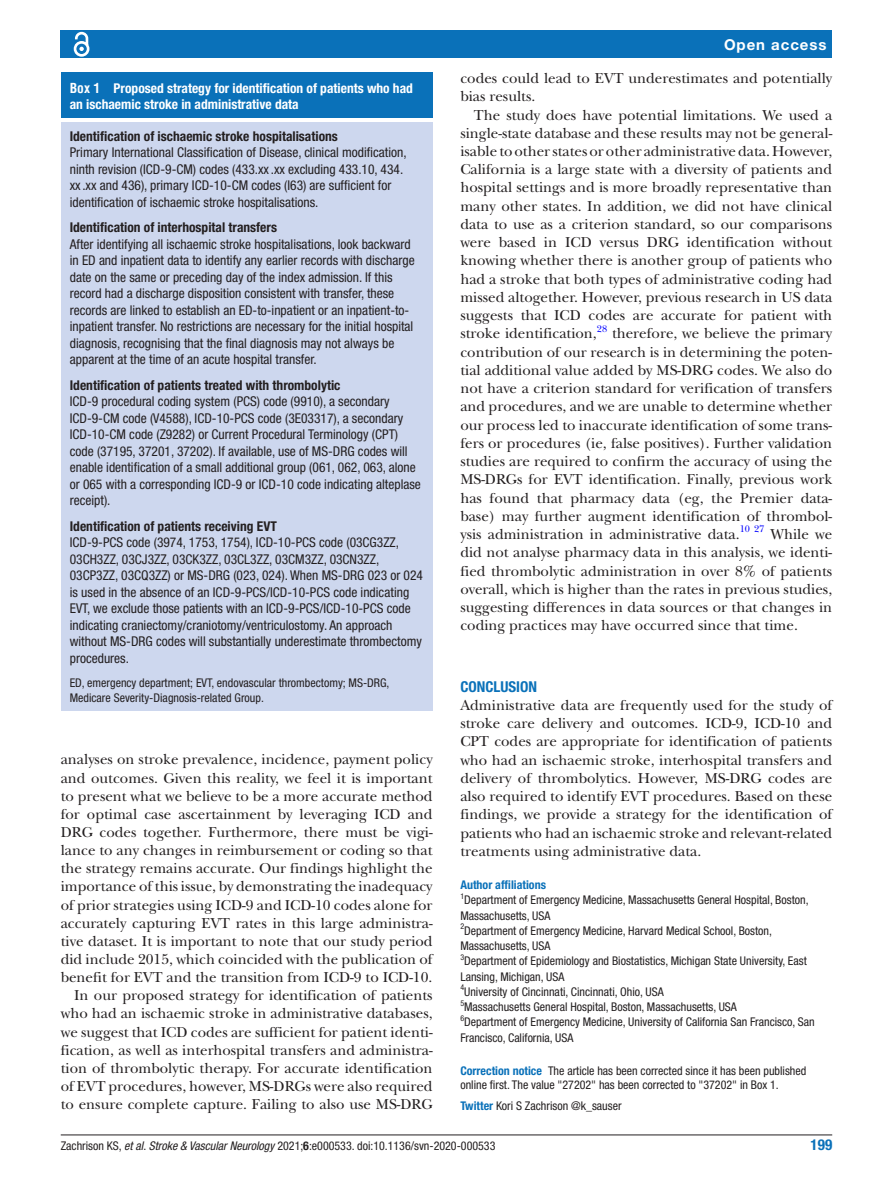
<style>
.page{position:relative;width:893px;height:1191px;background:#fff}
.page>*{position:absolute;margin:0;border:0;box-sizing:border-box;transform-origin:0 0}
.t1{font:15px/18.3px "New Baskerville";color:#231f20;text-align:justify}
.t2{font:700 condensed 15px "Helvetica Neue LT Std";color:#0a71b9}
.t3{font:700 15px "Helvetica Neue LT Std";letter-spacing:.065em;color:#fff}
.t4{font:condensed 13.5px/16.5px "Helvetica Neue LT Std";color:#231f20}
.t5{font:700 condensed 13.5px "Helvetica Neue LT Std";color:#231f20}
.t6{font:700 condensed 13.5px/16.5px "Helvetica Neue LT Std";color:#fff}
.t7{font:condensed 12px/15.3px "Helvetica Neue LT Std";color:#231f20}
.t8{font:700 condensed 12px "Helvetica Neue LT Std";color:#0a71b9}
.t9{font:9.9px "New Baskerville";color:#00f}
.t10{font:condensed 7.95px "Helvetica Neue LT Std";color:#231f20}
.s1{font-family:"Helvetica"}
.s2{font-weight:700;color:#0a71b9}
.s3{font-style:italic}
.s4{font-weight:700}
</style>
<div class="page">
<hr style="left:61px;top:1134px;width:771px;height:1px;background:#231f20">
<div style="left:61px;top:31px;width:771px;height:27px;background:#0a71b9"></div>
<svg style="left:73px;top:31px;width:17px;height:26px"></svg>
<div style="left:61px;top:73px;width:372px;height:45px;background:#0a71b9"></div>
<div style="left:61px;top:122px;width:372px;height:589px;background:#cdd7ee"></div>
<p class="t6" style="left:70px;top:79px;width:345px"><span class="s1">Box 1</span> Proposed strategy for identification of patients who had an ischaemic stroke in administrative data</p>
<p class="t5" style="left:70px;top:128px;width:270px">Identification of ischaemic stroke hospitalisations</p>
<p class="t4" style="left:70px;top:144px;width:338px">Primary International Classification of Disease, clinical modification, ninth revision (ICD-9-CM) codes (433.xx .xx excluding 433.10, 434. xx .xx and 436), primary ICD-10-CM codes (I63) are sufficient for identification of ischaemic stroke hospitalisations.</p>
<p class="t5" style="left:70px;top:219px;width:209px">Identification of interhospital transfers</p>
<p class="t4" style="left:70px;top:236px;width:346px">After identifying all ischaemic stroke hospitalisations, look backward in ED and inpatient data to identify any earlier records with discharge date on the same or preceding day of the index admission. If this record had a discharge disposition consistent with transfer, these records are linked to establish an ED-to-inpatient or an inpatient-to&shy;inpatient transfer. No restrictions are necessary for the initial hospital diagnosis, recognising that the final diagnosis may not always be apparent at the time of an acute hospital transfer.</p>
<p class="t5" style="left:70px;top:377px;width:272px">Identification of patients treated with thrombolytic</p>
<p class="t4" style="left:70px;top:393px;width:353px">ICD-9 procedural coding system (PCS) code (9910), a secondary ICD-9-CM code (V4588), ICD-10-PCS code (3E03317), a secondary ICD-10-CM code (Z9282) or Current Procedural Terminology (CPT) code (37195, 37201, 37202). If available, use of MS-DRG codes will enable identification of a small additional group (061, 062, 063, alone or 065 with a corresponding ICD-9 or ICD-10 code indicating alteplase receipt).</p>
<p class="t5" style="left:70px;top:518px;width:209px">Identification of patients receiving EVT</p>
<p class="t4" style="left:70px;top:534px;width:355px">ICD-9-PCS code (3974, 1753, 1754), ICD-10-PCS code (03CG3ZZ, 03CH3ZZ, 03CJ3ZZ, 03CK3ZZ, 03CL3ZZ, 03CM3ZZ, 03CN3ZZ, 03CP3ZZ, 03CQ3ZZ) or MS-DRG (023, 024). When MS-DRG 023 or 024 is used in the absence of an ICD-9-PCS/ICD-10-PCS code indicating EVT, we exclude those patients with an ICD-9-PCS/ICD-10-PCS code indicating craniectomy/craniotomy/ventriculostomy. An approach without MS-DRG codes will substantially underestimate thrombectomy procedures.</p>
<p class="t7" style="left:70px;top:675px;width:321px">ED, emergency department; EVT, endovascular thrombectomy; MS-DRG,<br>Medicare Severity-Diagnosis-related Group.</p>
<p class="t1" style="left:61px;top:750px;width:373px;text-align:right">analyses on stroke prevalence, incidence, payment policy and outcomes. Given this reality, we feel it is important to present what we believe to be a more accurate method for optimal case ascertainment by leveraging ICD and DRG codes together. Furthermore, there must be vigi&shy;lance to any changes in reimbursement or coding so that the strategy remains accurate. Our findings highlight the importance of this issue, by demonstrating the inadequacy of prior strategies using ICD-9 and ICD-10 codes alone for accurately capturing EVT rates in this large administra&shy;tive dataset. It is important to note that our study period did include 2015, which coincided with the publication of benefit for EVT and the transition from ICD-9 to ICD-10.<br>In our proposed strategy for identification of patients who had an ischaemic stroke in administrative databases, we suggest that ICD codes are sufficient for patient identi&shy;fication, as well as interhospital transfers and administra&shy;tion of thrombolytic therapy. For accurate identification of EVT procedures, however, MS-DRGs were also required to ensure complete capture. Failing to also use MS-DRG</p>
<p class="t3" style="left:724px;top:35px;width:104px">Open access</p>
<p class="t1" style="left:460px;top:69px;width:373px">codes could lead to EVT underestimates and potentially bias results.</p>
<p class="t1" style="left:460px;top:106px;width:373px;text-indent:13px">The study does have potential limitations. We used a single-state database and these results may not be general&shy;isable to other states or other administrative data. However, California is a large state with a diversity of patients and hospital settings and is more broadly representative than many other states. In addition, we did not have clinical data to use as a criterion standard, so our comparisons were based in ICD versus DRG identification without knowing whether there is another group of patients who had a stroke that both types of administrative coding had missed altogether. However, previous research in US data suggests that ICD codes are accurate for patient with stroke identification,</p>
<p class="t9" style="left:597px;top:323px;width:12px">28</p>
<p class="t1" style="left:460px;top:324px;width:373px;text-indent:152px">therefore, we believe the primary contribution of our research is in determining the poten&shy;tial additional value added by MS-DRG codes. We also do not have a criterion standard for verification of transfers and procedures, and we are unable to determine whether our process led to inaccurate identification of some trans&shy;fers or procedures (ie, false positives). Further validation studies are required to confirm the accuracy of using the MS-DRGs for EVT identification. Finally, previous work has found that pharmacy data (eg, the Premier data&shy;base) may further augment identification of thrombol&shy;ysis administration in administrative data.<sup>10</sup> <sup>27</sup> While we did not analyse pharmacy data in this analysis, we identi&shy;fied thrombolytic administration in over 8% of patients overall, which is higher than the rates in previous studies, suggesting differences in data sources or that changes in coding practices may have occurred since that time.</p>
<p class="t2" style="left:460px;top:677px;width:78px">CONCLUSION</p>
<p class="t1" style="left:460px;top:696px;width:373px">Administrative data are frequently used for the study of stroke care delivery and outcomes. ICD-9, ICD-10 and CPT codes are appropriate for identification of patients who had an ischaemic stroke, interhospital transfers and delivery of thrombolytics. However, MS-DRG codes are also required to identify EVT procedures. Based on these findings, we provide a strategy for the identification of patients who had an ischaemic stroke and relevant-related treatments using administrative data.</p>
<p class="t8" style="left:460px;top:877px;width:87px">Author affiliations</p>
<p class="t10" style="left:460px;top:891px;width:5px">1</p>
<p class="t7" style="left:460px;top:892px;width:350px;text-indent:4px">Department of Emergency Medicine, Massachusetts General Hospital, Boston, Massachusetts, USA<br><sup>2</sup>Department of Emergency Medicine, Harvard Medical School, Boston, Massachusetts, USA</p>
<p class="t10" style="left:460px;top:952px;width:5px">3</p>
<p class="t7" style="left:460px;top:953px;width:348px;text-indent:4px">Department of Epidemiology and Biostatistics, Michigan State University, East<br>Lansing, Michigan, USA<br><sup>4</sup>University of Cincinnati, Cincinnati, Ohio, USA</p>
<p class="t10" style="left:460px;top:998px;width:5px">5</p>
<p class="t7" style="left:460px;top:999px;width:356px;text-indent:4px">Massachusetts General Hospital, Boston, Massachusetts, USA<br><sup>6</sup>Department of Emergency Medicine, University of California San Francisco, San<br>Francisco, California, USA</p>
<p class="t7" style="left:460px;top:1063px;width:347px;line-height:14.4px"><span class="s2">Correction notice</span> The article has been corrected since it has been published online first. The value "27202" has been corrected to "37202" in Box 1.</p>
<p class="t7" style="left:460px;top:1097px;width:163px"><span class="s2">Twitter</span> Kori S Zachrison @k_sauser</p>
<p class="t7" style="left:61px;top:1137px;width:436px">Zachrison KS, <span class="s3">et al</span>. <span class="s3">Stroke &amp; Vascular Neurology</span> 2021;<span class="s4">6</span>:e000533. doi:10.1136/svn-2020-000533</p>
<p class="t2" style="left:811px;top:1135px;width:23px">199</p>
</div>
